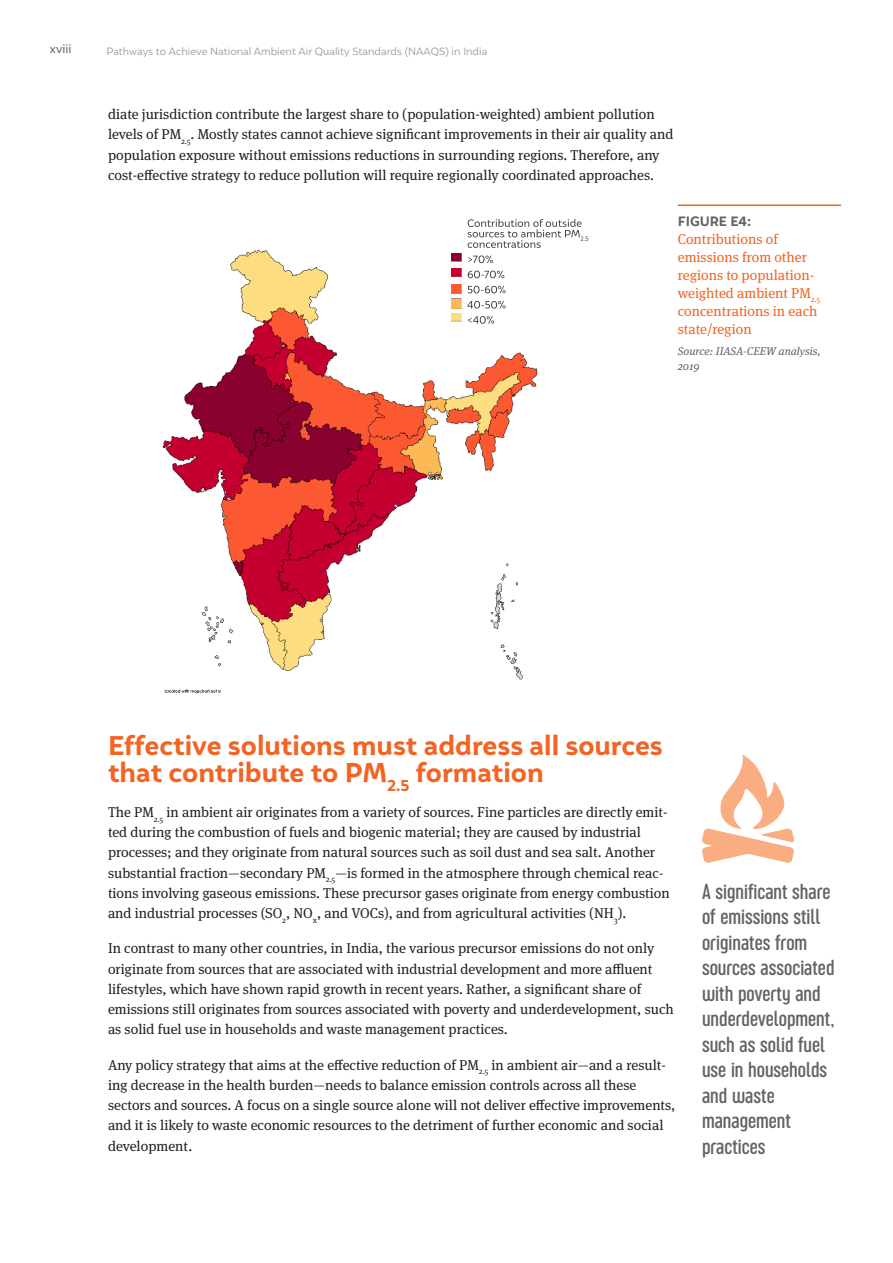
<style>
.page{position:relative;width:893px;height:1263px;background:#fff}
.page>*{position:absolute;margin:0;border:0;box-sizing:border-box;transform-origin:0 0}
.sub{font:900 27px/27px "Igna Sans";color:#f26424}
.Blurb{font:300 22.5px/25.5px "Sugo Pro Classic";color:#636366}
.body{font:14.25px/20.2px "Meta Serif OT";color:#231f20}
.body-2{font:14.25px/18px "Meta Serif OT";color:#f26424}
.body-3{font:900 13.5px "Igna Sans";color:#636366}
.t1{font:12px "Igna Sans";color:#636366}
.Sources{font:italic 11.25px/15px "Meta Serif OT";color:#636366}
.t2{font:300 10.5px "Igna Sans";color:#939598}
</style>
<div class="page">
<hr style="left:678px;top:205px;width:163px;height:1px;background:#f26424">
<img style="left:162px;top:249px;width:376px;height:445px">
<svg style="left:702px;top:754px;width:92px;height:109px"></svg>
<div style="left:429px;top:210px;width:187px;height:132px;background:#fff"></div>
<svg style="left:468px;top:316px;width:26px;height:8px"></svg>
<svg style="left:467px;top:301px;width:39px;height:8px"></svg>
<svg style="left:468px;top:286px;width:38px;height:7px"></svg>
<svg style="left:468px;top:271px;width:36px;height:7px"></svg>
<svg style="left:468px;top:255px;width:25px;height:8px"></svg>
<svg style="left:468px;top:219px;width:120px;height:29px"></svg>
<svg style="left:452px;top:254px;width:9px;height:8px"></svg>
<svg style="left:452px;top:269px;width:9px;height:8px"></svg>
<svg style="left:452px;top:284px;width:9px;height:24px"></svg>
<svg style="left:452px;top:314px;width:9px;height:8px"></svg>
<p class="t1" style="left:50px;top:41px;width:23px">xviii</p>
<p class="t2" style="left:106px;top:44px;width:382px">Pathways to Achieve National Ambient Air Quality Standards (NAAQS) in India</p>
<p class="body" style="left:108px;top:104px;width:567px">diate jurisdiction contribute the largest share to (population-weighted) ambient pollution levels of PM<sub>2.5</sub>. Mostly states cannot achieve significant improvements in their air quality and population exposure without emissions reductions in surrounding regions. Therefore, any cost-effective strategy to reduce pollution will require regionally coordinated approaches.</p>
<p class="body-3" style="left:678px;top:212px;width:75px">FIGURE E4:</p>
<p class="body-2" style="left:678px;top:230px;width:144px">Contributions of emissions from other regions to population&shy;weighted ambient PM<sub>2.5 </sub>concentrations in each state/region</p>
<p class="Sources" style="left:678px;top:344px;width:144px">Source: IIASA-CEEW analysis,<br>2019</p>
<p class="sub" style="left:108px;top:731px;width:556px">Effective solutions must address all sources that contribute to PM<sub>2.5</sub> formation</p>
<p class="body" style="left:108px;top:802px;width:563px">The PM<sub>2.5</sub> in ambient air originates from a variety of sources. Fine particles are directly emit&shy;ted during the combustion of fuels and biogenic material; they are caused by industrial processes; and they originate from natural sources such as soil dust and sea salt. Another substantial fraction—secondary PM<sub>2.5</sub>—is formed in the atmosphere through chemical reac&shy;tions involving gaseous emissions. These precursor gases originate from energy combustion and industrial processes (SO<sub>2</sub>, NO<sub>x</sub>, and VOCs), and from agricultural activities (NH<sub>3</sub>).</p>
<p class="body" style="left:108px;top:938px;width:567px">In contrast to many other countries, in India, the various precursor emissions do not only originate from sources that are associated with industrial development and more affluent lifestyles, which have shown rapid growth in recent years. Rather, a significant share of emissions still originates from sources associated with poverty and underdevelopment, such as solid fuel use in households and waste management practices.</p>
<p class="body" style="left:108px;top:1055px;width:569px">Any policy strategy that aims at the effective reduction of PM<sub>2.5</sub> in ambient air—and a result&shy;ing decrease in the health burden—needs to balance emission controls across all these sectors and sources. A focus on a single source alone will not deliver effective improvements, and it is likely to waste economic resources to the detriment of further economic and social development.</p>
<p class="Blurb" style="left:702px;top:878px;width:134px">A significant share of emissions still originates from sources associated with poverty and underdevelopment, such as solid fuel use in households and waste management practices</p>
</div>
